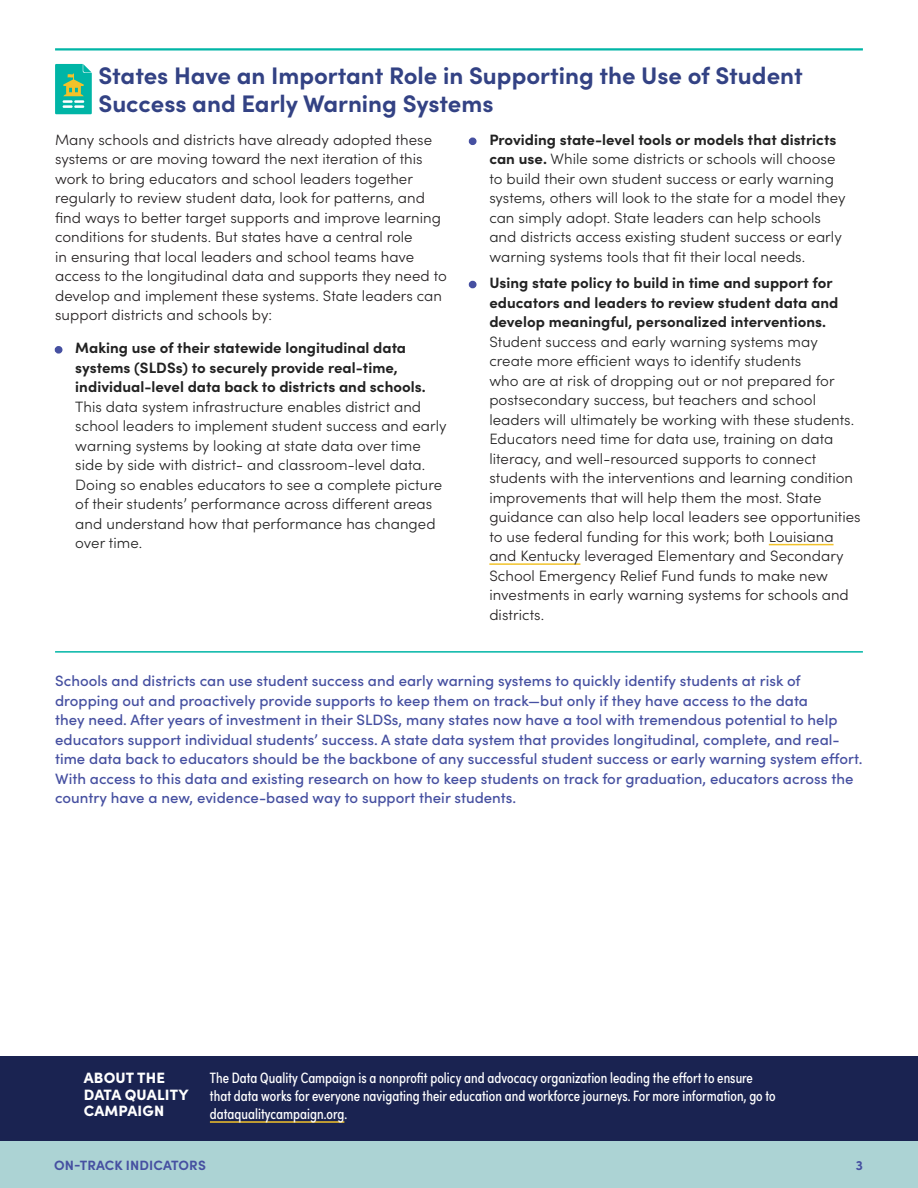
<style>
.page{position:relative;width:918px;height:1188px;background:#fff}
.page>*{position:absolute;margin:0;border:0;box-sizing:border-box;transform-origin:0 0}
.Subhead_A_with_rule{font:700 24px/27.6px "Sofia Pro";color:#334284}
.Body{font:300 15px/19.5px "Sofia Pro";letter-spacing:.005em;color:#231f20}
.t1{font:300 15px/19.5px "Sofia Pro";letter-spacing:.005em;color:#222}
.Body-2{font:500 15px/19.5px "Sofia Pro";letter-spacing:.005em;color:#4650a1}
.Body-3{font:15px/18px "Sofia Pro Condensed";letter-spacing:.005em;color:#fff}
.Body-4{font:900 15px/16.5px "Sofia Pro";letter-spacing:.015em;color:#fff}
.t2{font:700 13.5px "Sofia Pro";letter-spacing:.01em;color:#4650a1}
.s1{font-weight:700;color:#4650a1}
.s2{font-weight:700}
.s3{font-weight:700;color:#222}
.s4{color:#222}
</style>
<div class="page">
<div style="left:0;top:1141px;width:918px;height:47px;background:#acd3d4"></div>
<div style="left:0;top:1056px;width:918px;height:85px;background:#1a2351"></div>
<hr style="left:210px;top:1121px;width:134px;height:2px;background:#f2c22a">
<hr style="left:55px;top:48px;width:808px;height:3px;background:#00b5a6">
<hr style="left:769px;top:544px;width:65px;height:1px;background:#f2c22a">
<hr style="left:489px;top:563px;width:91px;height:2px;background:#f2c22a">
<hr style="left:55px;top:651px;width:808px;height:2px;background:#00b5a6">
<svg style="left:55px;top:64px;width:37px;height:50px"></svg>
<p class="Subhead_A_with_rule" style="left:99px;top:60px;width:706px">States Have an Important Role in Supporting the Use of Student<br>Success and Early Warning Systems</p>
<p class="Body" style="left:55px;top:129px;width:393px">Many schools and districts have already adopted these systems or are moving toward the next iteration of this work to bring educators and school leaders together regularly to review student data, look for patterns, and find ways to better target supports and improve learning conditions for students. But states have a central role<br>in ensuring that local leaders and school teams have access to the longitudinal data and supports they need to develop and implement these systems. State leaders can support districts and schools by:</p>
<p class="t1" style="left:75px;top:338px;width:373px;text-indent:-20px"><span class="s1">•</span> <span class="s2">Making use of their statewide longitudinal data systems (SLDSs) to securely provide real-time, individual-level data back to districts and schools.<br></span>This data system infrastructure enables district and school leaders to implement student success and early warning systems by looking at state data over time side by side with district- and classroom-level data.<br>Doing so enables educators to see a complete picture of their students’ performance across different areas and understand how that performance has changed over time.</p>
<p class="t1" style="left:489px;top:129px;width:358px;text-indent:-20px"><span class="s1">•</span> <span class="s2">Providing state-level tools or models that districts can use.</span> While some districts or schools will choose to build their own student success or early warning systems, others will look to the state for a model they can simply adopt. State leaders can help schools and districts access existing student success or early warning systems tools that fit their local needs.</p>
<p class="Body" style="left:489px;top:272px;width:373px;text-indent:-20px"><span class="s1">•</span> <span class="s3">Using state policy to build in time and support for educators and leaders to review student data and develop meaningful, personalized interventions.<br></span><span class="s4">Student success and early warning systems may create more efficient ways to identify students<br>who are at risk of dropping out or not prepared for postsecondary success, but teachers and school leaders will ultimately be working with these students.<br>Educators need time for data use, training on data li</span>teracy, and well-resourced supports to connect students with the interventions and learning condition improvements that will help them the most. State guidance can also help local leaders see opportunities to use federal funding for this work; both Louisiana and Kentucky leveraged Elementary and Secondary School Emergency Relief Fund funds to make new investments in early warning systems for schools and districts.</p>
<p class="Body-2" style="left:55px;top:670px;width:809px">Schools and districts can use student success and early warning systems to quickly identify students at risk of dropping out and proactively provide supports to keep them on track—but only if they have access to the data<br>they need. After years of investment in their SLDSs, many states now have a tool with tremendous potential to help educators support individual students’ success. A state data system that provides longitudinal, complete, and real&shy;time data back to educators should be the backbone of any successful student success or early warning system effort.<br>With access to this data and existing research on how to keep students on track for graduation, educators across the country have a new, evidence-based way to support their students.</p>
<p class="Body-4" style="left:84px;top:1068px;width:107px">ABOUT THE<br>DATA QUALITY<br>CAMPAIGN</p>
<p class="Body-3" style="left:210px;top:1068px;width:567px">The Data Quality Campaign is a nonprofit policy and advocacy organization leading the effort to ensure that data works for everyone navigating their education and workforce journeys. For more information, go to dataqualitycampaign.org.</p>
<p class="t2" style="left:54px;top:1155px;width:153px">ON-TRACK INDICATORS</p>
<p class="t2" style="left:856px;top:1155px;width:9px">3</p>
</div>
